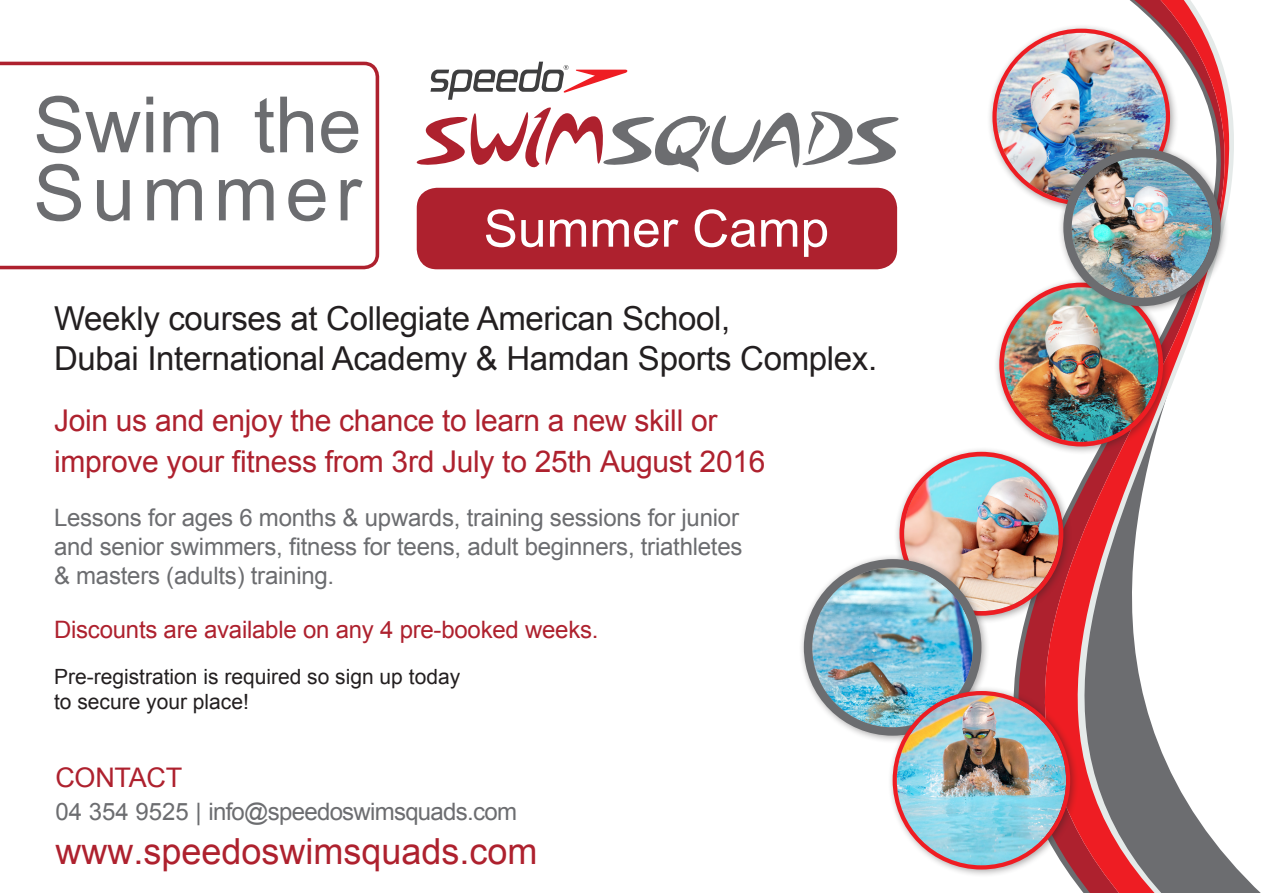
<style>
.page{position:relative;width:1263px;height:893px;background:#fff}
.page>*{position:absolute;margin:0;border:0;box-sizing:border-box;transform-origin:0 0}
.t1{font:77.7px "Arial";letter-spacing:.045em;color:#6c6d70}
.t2{font:51.3px "Arial";color:#fff}
.t3{font:36px "Arial";color:#ae212e}
.t4{font:33px "Arial";letter-spacing:-.01em;color:#231f20}
.t5{font:30px "Arial";letter-spacing:-.01em;color:#ae212e}
.t6{font:27px "Arial";letter-spacing:-.01em;color:#ae212e}
.t7{font:24px "Arial";letter-spacing:-.01em;color:#6c6d70}
.t8{font:24px "Arial";letter-spacing:-.01em;color:#ae212e}
.t9{font:24px "Arial";letter-spacing:-.03em;color:#6c6d70}
.t10{font:21px/25.2px "Arial";color:#231f20}
.s1{font-style:inherit}
</style>
<div class="page">
<svg style="left:430px;top:62px;width:198px;height:38px"></svg>
<svg style="left:417px;top:107px;width:363px;height:65px"></svg>
<div style="left:417px;top:188px;width:480px;height:81px;background:#ae212e;border-radius:20px"></div>
<svg style="left:821px;top:111px;width:78px;height:159px"></svg>
<svg style="left:1014px;top:0;width:227px;height:893px"></svg>
<svg style="left:0;top:62px;width:379px;height:207px"></svg>
<div style="left:894px;top:446px;width:178px;height:178px;background:#231f20;opacity:.4"></div>
<img style="left:904px;top:456px;width:155px;height:155px;border-radius:77px">
<div style="left:899px;top:452px;width:164px;height:164px;border:5px solid #ee1d23;border-radius:50%"></div>
<div style="left:798px;top:554px;width:192px;height:190px;background:#231f20;opacity:.4"></div>
<img style="left:812px;top:567px;width:161px;height:160px">
<div style="left:804px;top:559px;width:177px;height:177px;border:8px solid #6c6d70;border-radius:50%"></div>
<div style="left:987px;top:23px;width:192px;height:191px;background:#231f20;opacity:.4"></div>
<img style="left:997px;top:33px;width:169px;height:168px">
<div style="left:994px;top:277px;width:178px;height:178px;background:#231f20;opacity:.4"></div>
<img style="left:1004px;top:287px;width:154px;height:155px;border-radius:77px">
<div style="left:999px;top:283px;width:164px;height:163px;border:5px solid #ee1d23;border-radius:50%"></div>
<div style="left:1058px;top:144px;width:171px;height:171px;background:#231f20;opacity:.4"></div>
<img style="left:1072px;top:157px;width:140px;height:141px;border-radius:70px">
<div style="left:1063px;top:149px;width:158px;height:157px;border:8px solid #6c6d70;border-radius:50%"></div>
<div style="left:887px;top:686px;width:192px;height:192px;background:#231f20;opacity:.4"></div>
<img style="left:897px;top:695px;width:169px;height:170px">
<div style="left:893px;top:691px;width:177px;height:178px;border:4px solid #ee1d23;border-radius:50%"></div>
<p class="t1" style="left:33px;top:74px;width:330px">Swim the</p>
<p class="t1" style="left:33px;top:142px;width:330px">Summer</p>
<p class="t2" style="left:484px;top:195px;width:347px">Summer Camp</p>
<p class="t4" style="left:54px;top:297px;width:678px">Weekly courses at Collegiate American School,</p>
<p class="t4" style="left:54px;top:337px;width:825px">Dubai International Academy &amp; Hamdan Sports Complex.</p>
<p class="t5" style="left:54px;top:401px;width:665px">Join us and enjoy the chance to learn a new skill or</p>
<p class="t5" style="left:54px;top:442px;width:713px">improve your fitness from <span class="s1">3rd</span> Ju<span class="s1">ly</span> to <span class="s1">25</span>th <span class="s1">August 2016</span></p>
<p class="t7" style="left:54px;top:502px;width:686px">Lessons for ages 6 months &amp; upwards, training sessions for junior</p>
<p class="t7" style="left:54px;top:531px;width:690px">and senior swimmers, fitness for teens, adult beginners, triathletes</p>
<p class="t7" style="left:54px;top:560px;width:282px">&amp; masters (adults) training.</p>
<p class="t8" style="left:54px;top:614px;width:546px">Discounts are available on any 4 pre-booked weeks.</p>
<p class="t10" style="left:54px;top:664px;width:408px">Pre-registration is required so sign up today to secure your place!</p>
<p class="t6" style="left:55px;top:759px;width:128px">CONTACT</p>
<p class="t9" style="left:55px;top:795px;width:463px">04 354 9525 | info@speedoswimsquads.com</p>
<p class="t3" style="left:55px;top:827px;width:484px">www.speedoswimsquads.com</p>
</div>
